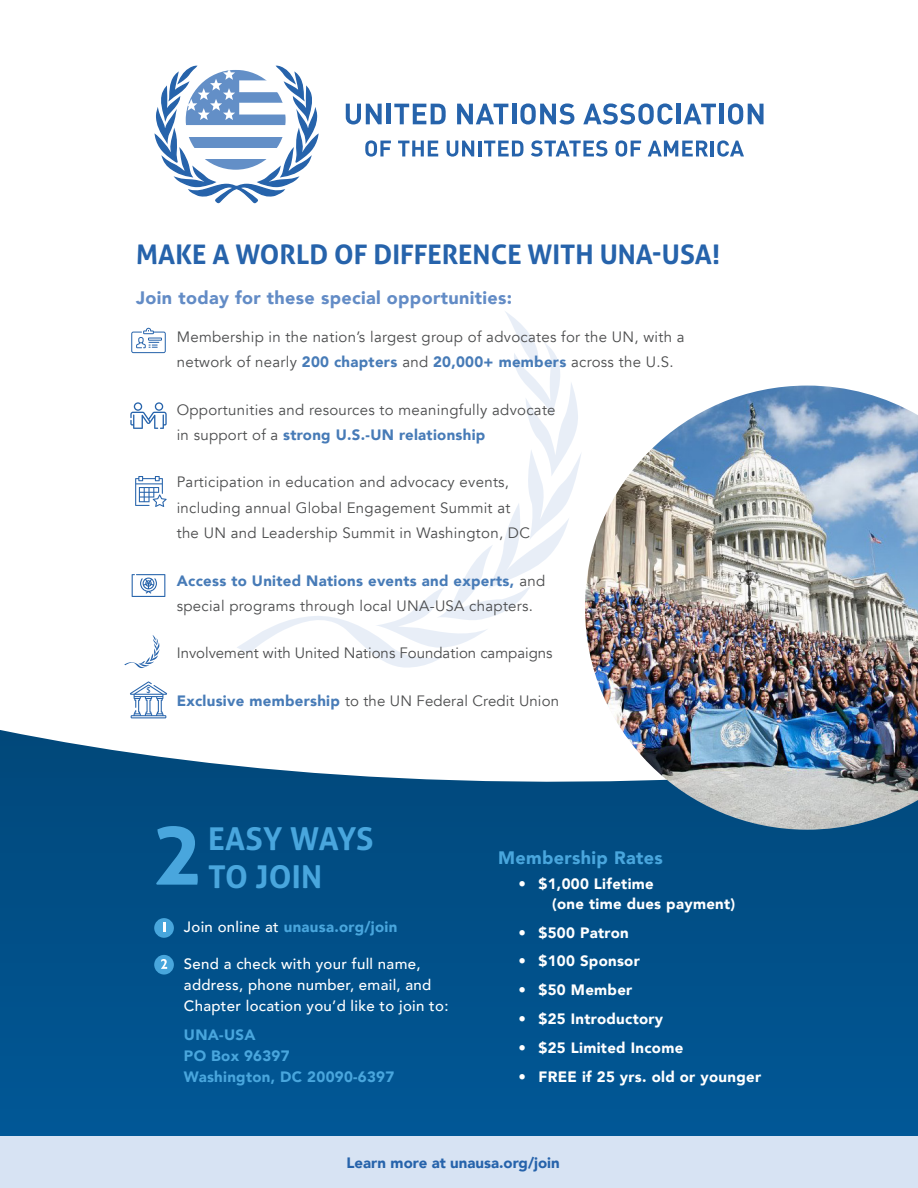
<style>
.page{position:relative;width:918px;height:1188px;background:#fff}
.page>*{position:absolute;margin:0;border:0;box-sizing:border-box;transform-origin:0 0}
.t1{font:700 88.5px "Aller";color:#49a6dd}
.t2{font:700 31.5px "Aller";letter-spacing:.01em;color:#49a6dd}
.t3{font:700 27px "Aller";color:#2663ab}
.t4{font:900 18px "Avenir";letter-spacing:.02em;color:#638cc6}
.t5{font:900 18px "Avenir";letter-spacing:.02em;color:#49a6dd}
.t6{font:15px/25.5px "Avenir";letter-spacing:.02em;color:#4b4c4d}
.t7{font:900 15px/19.5px "Avenir";letter-spacing:.02em;color:#fff}
.t8{font:500 15px/21px "Avenir";letter-spacing:.02em;color:#fff}
.t9{font:900 15px "Avenir";letter-spacing:.02em;color:#49a6dd}
.t10{font:15px "Avenir";color:#4b4c4d}
.t11{font:900 15px "Avenir";color:#2663ab}
.s1{font-weight:900;color:#477bb7}
.s2{font-family:"Minion Pro";font-size:18px;color:#231f20}
.s3{font-weight:500;color:#fff}
</style>
<div class="page">
<svg style="left:0;top:730px;width:918px;height:406px;background:#105b90"></svg>
<svg style="left:237px;top:311px;width:344px;height:357px"></svg>
<svg style="left:346px;top:104px;width:36px;height:21px"></svg>
<hr style="left:387px;top:104px;width:4px;height:20px;background:#2663ab">
<svg style="left:394px;top:104px;width:52px;height:20px"></svg>
<svg style="left:457px;top:104px;width:51px;height:20px"></svg>
<hr style="left:512px;top:104px;width:4px;height:20px;background:#2663ab">
<svg style="left:520px;top:103px;width:54px;height:22px"></svg>
<svg style="left:583px;top:103px;width:90px;height:22px"></svg>
<hr style="left:676px;top:104px;width:4px;height:20px;background:#2663ab">
<svg style="left:683px;top:104px;width:33px;height:20px"></svg>
<hr style="left:720px;top:104px;width:4px;height:20px;background:#2663ab">
<svg style="left:728px;top:103px;width:36px;height:22px"></svg>
<svg style="left:365px;top:140px;width:26px;height:17px"></svg>
<svg style="left:398px;top:141px;width:40px;height:15px"></svg>
<svg style="left:447px;top:141px;width:27px;height:16px"></svg>
<hr style="left:478px;top:141px;width:3px;height:15px;background:#2663ab">
<svg style="left:484px;top:141px;width:40px;height:15px"></svg>
<svg style="left:531px;top:140px;width:76px;height:17px"></svg>
<svg style="left:615px;top:140px;width:26px;height:17px"></svg>
<svg style="left:648px;top:141px;width:60px;height:15px"></svg>
<hr style="left:711px;top:141px;width:3px;height:15px;background:#2663ab">
<svg style="left:717px;top:140px;width:27px;height:17px"></svg>
<svg style="left:154px;top:66px;width:165px;height:138px"></svg>
<div style="left:0;top:1136px;width:918px;height:52px;background:#d7e3f3"></div>
<div style="left:154px;top:955px;width:20px;height:20px;background:#48a6dc;border-radius:50%"></div>
<svg style="left:161px;top:959px;width:6px;height:10px"></svg>
<div style="left:154px;top:918px;width:20px;height:20px;background:#48a6dc;border-radius:50%"></div>
<svg style="left:163px;top:922px;width:2px;height:10px"></svg>
<img style="left:585px;top:386px;width:333px;height:444px">
<svg style="left:132px;top:324px;width:33px;height:33px"></svg>
<svg style="left:124px;top:635px;width:36px;height:33px"></svg>
<svg style="left:131px;top:328px;width:35px;height:25px"></svg>
<svg style="left:130px;top:402px;width:37px;height:27px"></svg>
<svg style="left:130px;top:681px;width:37px;height:37px"></svg>
<svg style="left:135px;top:476px;width:32px;height:31px"></svg>
<svg style="left:132px;top:574px;width:33px;height:23px"></svg>
<p class="t3" style="left:136px;top:238px;width:585px">MAKE A WORLD OF DIFFERENCE WITH UNA-USA!</p>
<p class="t4" style="left:136px;top:283px;width:378px">Join today for these special opportunities:</p>
<p class="t6" style="left:177px;top:324px;width:509px;text-indent:-20px">• Membership in the nation’s largest group of advocates for the UN, with a network of nearly <span class="s1">200 chapters</span> and <span class="s1">20,000+ members</span> across the U.S.</p>
<p class="t6" style="left:177px;top:397px;width:380px;text-indent:-20px">• Opportunities and resources to meaningfully advocate in support of a <span class="s1">strong U.S.-UN relationship</span></p>
<p class="t6" style="left:177px;top:470px;width:355px;text-indent:-20px">• Participation in education and advocacy events, including annual Global Engagement Summit at the UN and Leadership Summit in Washington, DC</p>
<p class="t6" style="left:156px;top:568px;width:390px;text-align:center"><span class="s2">•</span> <span class="s1">Access to United Nations events and experts,</span> and special programs through local UNA-USA chapters.</p>
<p class="t10" style="left:156px;top:644px;width:398px">• Involvement with United Nations Foundation campaigns</p>
<p class="t6" style="left:156px;top:688px;width:404px"><span class="s2">•</span> <span class="s1">Exclusive membership</span> to the UN Federal Credit Union</p>
<p class="t1" style="left:151px;top:799px;width:55px">2</p>
<p class="t2" style="left:208px;top:819px;width:167px">EASY WAYS</p>
<p class="t2" style="left:208px;top:857px;width:116px">TO JOIN</p>
<p class="t9" style="left:184px;top:914px;width:215px"><span class="s3">Join online at</span> unausa.org/join</p>
<p class="t8" style="left:184px;top:953px;width:266px">Send a check with your full name, address, phone number, email, and<br>Chapter location you’d like to join to:</p>
<p class="t9" style="left:184px;top:1022px;width:73px">UNA-USA</p>
<p class="t9" style="left:184px;top:1043px;width:107px">PO Box 96397</p>
<p class="t9" style="left:184px;top:1064px;width:212px">Washington, DC 20090-6397</p>
<p class="t5" style="left:498px;top:842px;width:166px">Membership Rates</p>
<p class="t7" style="left:552px;top:874px;width:185px;text-indent:-34px">• $1,000 Lifetime<br>(one time dues payment)</p>
<p class="t7" style="left:518px;top:922px;width:112px">• $500 Patron</p>
<p class="t7" style="left:518px;top:951px;width:123px">• $100 Sponsor</p>
<p class="t7" style="left:518px;top:980px;width:116px">• $50 Member</p>
<p class="t7" style="left:518px;top:1009px;width:146px">• $25 Introductory</p>
<p class="t7" style="left:518px;top:1037px;width:167px">• $25 Limited Income</p>
<p class="t7" style="left:518px;top:1066px;width:244px">• FREE if 25 yrs. old or younger</p>
<p class="t11" style="left:346px;top:1150px;width:215px">Learn more at unausa.org/join</p>
</div>
